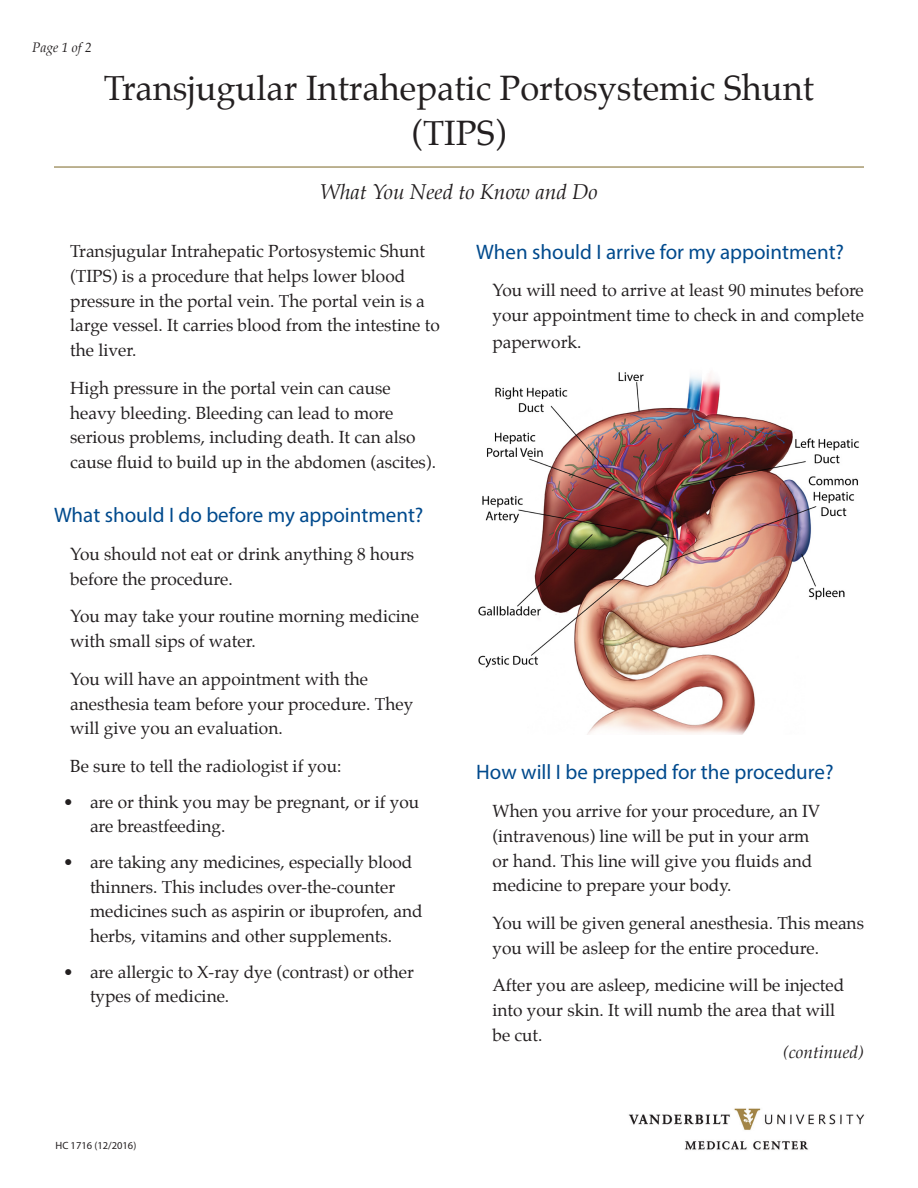
<style>
.page{position:relative;width:918px;height:1188px;background:#fff}
.page>*{position:absolute;margin:0;border:0;box-sizing:border-box;transform-origin:0 0}
.t1{font:34.5px/45px "Palatino";color:#231f20;text-align:center}
.Subhead_A{font:21px "Myriad Pro";color:#004a8d}
.Subtitle{font:italic 21px "Palatino";color:#231f20}
.Text{font:17.25px/24.8px "Palatino";color:#231f20}
.Continued{font:italic 17.25px "Palatino";color:#231f20}
.Page_Number{font:italic 13.5px "Palatino";color:#231f20}
.t2{font:10.5px "Myriad Pro";color:#231f20}
</style>
<div class="page">
<img style="left:628px;top:1108px;width:237px;height:42px">
<hr style="left:54px;top:166px;width:810px;height:2px;background:#a7996e">
<img style="left:479px;top:372px;width:380px;height:362px">
<p class="Page_Number" style="left:32px;top:36px;width:61px">Page 1 of 2</p>
<p class="t1" style="left:104px;top:65px;width:712px">Transjugular Intrahepatic Portosystemic Shunt (TIPS)</p>
<p class="Subtitle" style="left:320px;top:174px;width:279px">What You Need to Know and Do</p>
<p class="Text" style="left:70px;top:239px;width:371px">Transjugular Intrahepatic Portosystemic Shunt (TIPS) is a procedure that helps lower blood pressure in the portal vein. The portal vein is a large vessel. It carries blood from the intestine to the liver.</p>
<p class="Text" style="left:70px;top:376px;width:367px">High pressure in the portal vein can cause heavy bleeding. Bleeding can lead to more serious problems, including death. It can also cause fluid to build up in the abdomen (ascites).</p>
<p class="Subhead_A" style="left:54px;top:502px;width:371px">What should I do before my appointment?</p>
<p class="Text" style="left:70px;top:542px;width:345px">You should not eat or drink anything 8 hours before the procedure.</p>
<p class="Text" style="left:70px;top:604px;width:350px">You may take your routine morning medicine with small sips of water.</p>
<p class="Text" style="left:70px;top:666px;width:345px">You will have an appointment with the anesthesia team before your procedure. They will give you an evaluation.</p>
<p class="Text" style="left:70px;top:754px;width:273px">Be sure to tell the radiologist if you:</p>
<p class="Text" style="left:90px;top:789px;width:331px;text-indent:-27px">• are or think you may be pregnant, or if you are breastfeeding.</p>
<p class="Text" style="left:90px;top:850px;width:334px;text-indent:-27px">• are taking any medicines, especially blood thinners. This includes over-the-counter medicines such as aspirin or ibuprofen, and herbs, vitamins and other supplements.</p>
<p class="Text" style="left:90px;top:959px;width:326px;text-indent:-27px">• are allergic to X-ray dye (contrast) or other types of medicine.</p>
<p class="t2" style="left:56px;top:1139px;width:82px">HC 1716 (12/2016)</p>
<p class="Subhead_A" style="left:476px;top:239px;width:369px">When should I arrive for my appointment?</p>
<p class="Text" style="left:492px;top:278px;width:373px">You will need to arrive at least 90 minutes before your appointment time to check in and complete</p>
<p class="Text" style="left:492px;top:330px;width:90px">paperwork.</p>
<p class="Subhead_A" style="left:476px;top:759px;width:359px">How will I be prepped for the procedure?</p>
<p class="Text" style="left:492px;top:799px;width:329px">When you arrive for your procedure, an IV (intravenous) line will be put in your arm or hand. This line will give you fluids and medicine to prepare your body.</p>
<p class="Text" style="left:492px;top:911px;width:373px">You will be given general anesthesia. This means you will be asleep for the entire procedure.</p>
<p class="Text" style="left:492px;top:973px;width:353px">After you are asleep, medicine will be injected into your skin. It will numb the area that will be cut.</p>
<p class="Continued" style="left:783px;top:1038px;width:82px">(continued)</p>
</div>
